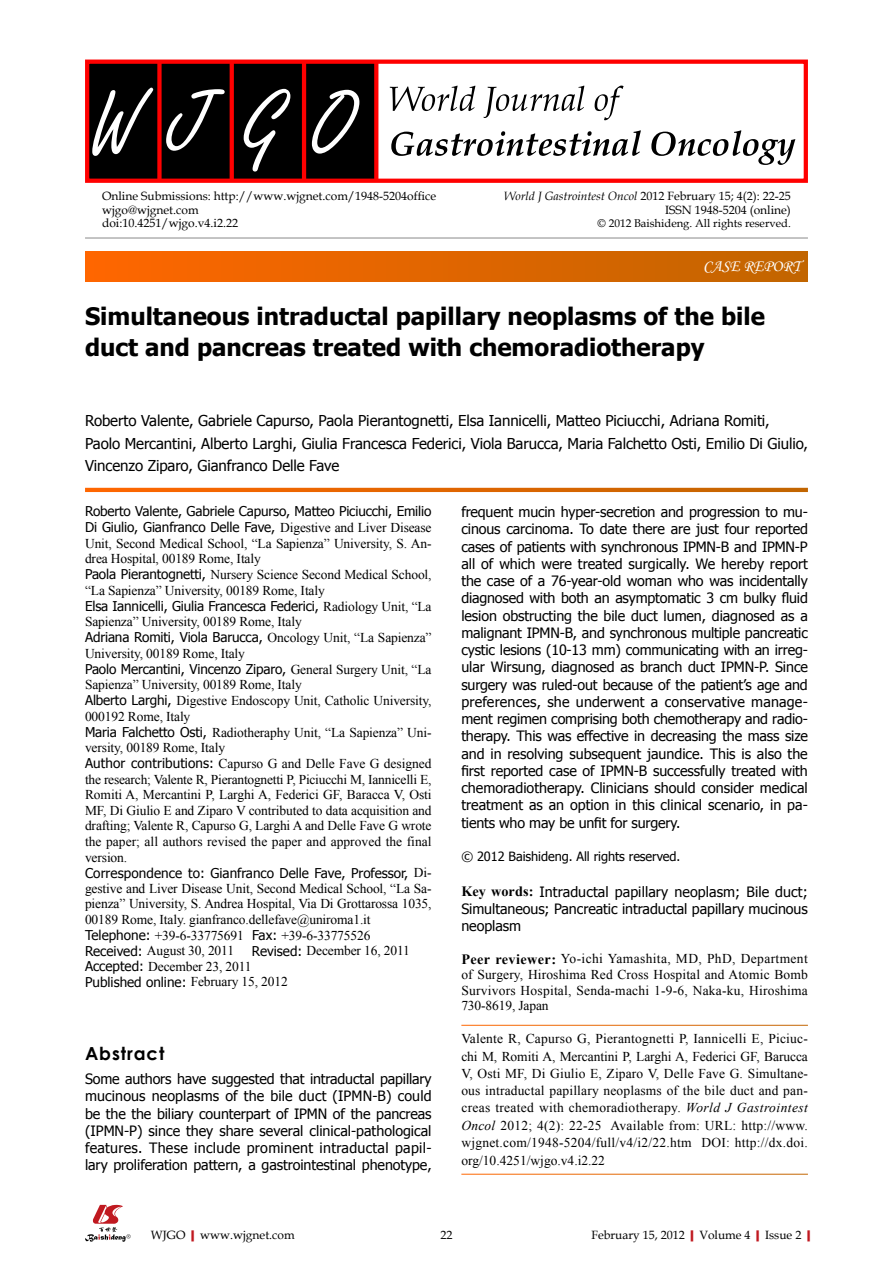
<style>
.page{position:relative;width:893px;height:1263px;background:#fff}
.page>*{position:absolute;margin:0;border:0;box-sizing:border-box;transform-origin:0 0}
.t1{font:700 24px/31.5px "Tahoma";color:#000}
.t2{font:700 18px "Century Gothic";letter-spacing:.05em;color:#000}
.t3{font:16.5px "Monotype Corsiva";color:#fff}
.t4{font:15px/22.5px "Tahoma";letter-spacing:-.005em;color:#000}
.t5{font:14.25px/17.2px "Tahoma";letter-spacing:-.005em;color:#000;text-align:justify}
.t6{font:13.5px/15.6px "Times New Roman";letter-spacing:-.01em;color:#000}
.t7{font:13.5px/15.8px "Tahoma";letter-spacing:-.01em;color:#000}
.t8{font:12.75px "Tahoma";letter-spacing:-.005em;color:#000}
.t9{font:12px/13.5px "Book Antiqua";color:#000}
.t10{font:11.25px "Book Antiqua";color:#000}
.s1{font-style:italic}
.s2{font-family:"Times New Roman"}
.s3{font-family:"Tahoma"}
.s4{font-family:"Times New Roman";font-weight:700}
.s5{font-weight:700;font-size:14.25px}
.s6{font-weight:700;color:#c01920}
</style>
<div class="page">
<div style="left:85px;top:252px;width:723px;height:29px;background:linear-gradient(to right,#f60,#c16500)"></div>
<svg style="left:85px;top:488px;width:723px;height:4px"></svg>
<div style="left:87px;top:61px;width:289px;height:121px;background:#000"></div>
<div style="left:157px;top:61px;width:5px;height:121px;background:#f00"></div>
<svg style="left:230px;top:65px;width:4px;height:113px"></svg>
<hr style="left:302px;top:61px;width:4px;height:121px;background:#f00">
<svg style="left:374px;top:65px;width:4px;height:113px"></svg>
<div style="left:85px;top:60px;width:723px;height:123px;border:4px solid #f00"></div>
<svg style="left:312px;top:90px;width:47px;height:64px"></svg>
<svg style="left:244px;top:89px;width:46px;height:83px"></svg>
<svg style="left:166px;top:89px;width:59px;height:62px"></svg>
<svg style="left:92px;top:88px;width:61px;height:68px"></svg>
<svg style="left:390px;top:86px;width:234px;height:34px"></svg>
<svg style="left:391px;top:130px;width:404px;height:35px"></svg>
<svg style="left:85px;top:1205px;width:46px;height:37px"></svg>
<hr style="left:85px;top:238px;width:723px;height:1px;background:#898989">
<p class="t9" style="left:102px;top:189px;width:336px">Online Submissions: http://www.wjgnet.com/1948-5204office wjgo@wjgnet.com<br>doi:10.4251/wjgo.v4.i2.22</p>
<p class="t9" style="left:504px;top:189px;width:288px;text-align:right"><span class="s1">World J Gastrointest Oncol</span> 2012 February 15; 4(2): 22-25<br>ISSN 1948-5204 (online)</p>
<p class="t10" style="left:598px;top:215px;width:195px">© 2012 Baishideng. All rights reserved.</p>
<p class="t3" style="left:703px;top:256px;width:99px">CASE REPORT</p>
<h1 class="t1" style="left:85px;top:298px;width:681px">Simultaneous intraductal papillary neoplasms of the bile duct and pancreas treated with chemoradiotherapy</h1>
<p class="t4" style="left:85px;top:409px;width:725px">Roberto Valente, Gabriele Capurso, Paola Pierantognetti, Elsa Iannicelli, Matteo Piciucchi, Adriana Romiti,<br>Paolo Mercantini, Alberto Larghi, Giulia Francesca Federici, Viola Barucca, Maria Falchetto Osti, Emilio Di Giulio,<br>Vincenzo Ziparo, Gianfranco Delle Fave</p>
<p class="t7" style="left:85px;top:503px;width:348px">Roberto Valente, Gabriele Capurso, Matteo Piciucchi, Emilio<br>Di Giulio, Gianfranco Delle Fave, <span class="s2">Digestive and Liver Disease</span></p>
<p class="t6" style="left:85px;top:535px;width:348px">Unit, Second Medical School, “La Sapienza” University, S. An&shy;drea Hospital, 00189 Rome, Italy<br><span class="s3">Paola Pierantognetti,</span> Nursery Science Second Medical School, “La Sapienza” University, 00189 Rome, Italy</p>
<p class="t7" style="left:85px;top:597px;width:348px">Elsa Iannicelli, Giulia Francesca Federici, <span class="s2">Radiology Unit, “La</span></p>
<p class="t6" style="left:85px;top:614px;width:218px">Sapienza” University, 00189 Rome, Italy</p>
<p class="t7" style="left:85px;top:629px;width:348px">Adriana Romiti, Viola Barucca, <span class="s2">Oncology Unit, “La Sapienza”</span></p>
<p class="t6" style="left:85px;top:645px;width:161px">University, 00189 Rome, Italy</p>
<p class="t7" style="left:85px;top:660px;width:348px">Paolo Mercantini, Vincenzo Ziparo, <span class="s2">General Surgery Unit, “La</span></p>
<p class="t6" style="left:85px;top:677px;width:348px">Sapienza” University, 00189 Rome, Italy<br><span class="s3">Alberto Larghi,</span> Digestive Endoscopy Unit, Catholic University, 000192 Rome, Italy<br><span class="s3">Maria Falchetto Osti,</span> Radiotheraphy Unit, “La Sapienza” Uni&shy;versity, 00189 Rome, Italy<br><span class="s3">Author contributions:</span> Capurso G and Delle Fave G designed the research; Valente R, Pierantognetti P, Piciucchi M, Iannicelli E, Romiti A, Mercantini P, Larghi A, Federici GF, Baracca V, Osti MF, Di Giulio E and Ziparo V contributed to data acquisition and drafting; Valente R, Capurso G, Larghi A and Delle Fave G wrote the paper; all authors revised the paper and approved the final version.</p>
<p class="t7" style="left:85px;top:864px;width:348px">Correspondence to: Gianfranco Delle Fave, Professor, <span class="s2">Di-</span></p>
<p class="t6" style="left:85px;top:880px;width:348px">gestive and Liver Disease Unit, Second Medical School, “La Sa&shy;pienza” University, S. Andrea Hospital, Via Di Grottarossa 1035, 00189 Rome, Italy. gianfranco.dellefave@uniroma1.it <span class="s3">Telephone:</span> +39-6-33775691 <span class="s3">Fax:</span> +39-6-33775526<br><span class="s3">Received:</span> August 30, 2011</p>
<p class="t5" style="left:461px;top:503px;width:348px">frequent mucin hyper-secretion and progression to mu&shy;cinous carcinoma. To date there are just four reported cases of patients with synchronous IPMN-B and IPMN-P all of which were treated surgically. We hereby report the case of a 76-year-old woman who was incidentally diagnosed with both an asymptomatic 3 cm bulky fluid lesion obstructing the bile duct lumen, diagnosed as a malignant IPMN-B, and synchronous multiple pancreatic cystic lesions (10-13 mm) communicating with an irreg&shy;ular Wirsung, diagnosed as branch duct IPMN-P. Since surgery was ruled-out because of the patient’s age and preferences, she underwent a conservative manage&shy;ment regimen comprising both chemotherapy and radio&shy;therapy. This was effective in decreasing the mass size and in resolving subsequent jaundice. This is also the first reported case of IPMN-B successfully treated with chemoradiotherapy. Clinicians should consider medical treatment as an option in this clinical scenario, in pa&shy;tients who may be unfit for surgery.</p>
<p class="t8" style="left:461px;top:848px;width:221px">© 2012 Baishideng. All rights reserved.</p>
<p class="t5" style="left:461px;top:882px;width:348px"><span class="s4">Key words:</span> Intraductal papillary neoplasm; Bile duct; Simultaneous; Pancreatic intraductal papillary mucinous neoplasm</p>
<p class="t6" style="left:461px;top:951px;width:348px;text-align:justify"><span class="s5">Peer reviewer:</span> Yo-ichi Yamashita, MD, PhD, Department of Surgery, Hiroshima Red Cross Hospital and Atomic Bomb Survivors Hospital, Senda-machi 1-9-6, Naka-ku, Hiroshima 730-8619, Japan</p>
<p class="t6" style="left:461px;top:1030px;width:348px;line-height:17.4px;text-align:justify">Valente R, Capurso G, Pierantognetti P, Iannicelli E, Piciuc&shy;chi M, Romiti A, Mercantini P, Larghi A, Federici GF, Barucca V, Osti MF, Di Giulio E, Ziparo V, Delle Fave G. Simultane&shy;ous intraductal papillary neoplasms of the bile duct and pan&shy;creas treated with chemoradiotherapy. <span class="s1">World J Gastrointest Oncol</span> 2012; 4(2): 22-25 Available from: URL: http://www. wjgnet.com/1948-5204/full/v4/i2/22.htm DOI: http://dx.doi. org/10.4251/wjgo.v4.i2.22</p>
<p class="t6" style="left:252px;top:943px;width:160px"><span class="s3">Revised:</span> December 16, 2011</p>
<p class="t6" style="left:85px;top:958px;width:168px"><span class="s3">Accepted:</span> December 23, 2011</p>
<p class="t7" style="left:85px;top:973px;width:204px">Published online: <span class="s2">February 15, 2012</span></p>
<h2 class="t2" style="left:85px;top:1040px;width:81px">Abstract</h2>
<p class="t5" style="left:85px;top:1070px;width:348px">Some authors have suggested that intraductal papillary mucinous neoplasms of the bile duct (IPMN-B) could be the the biliary counterpart of IPMN of the pancreas (IPMN-P) since they share several clinical-pathological features. These include prominent intraductal papil&shy;lary proliferation pattern, a gastrointestinal phenotype,</p>
<p class="t9" style="left:151px;top:1227px;width:145px">WJGO<span class="s6">|</span>www.wjgnet.com</p>
<p class="t9" style="left:440px;top:1227px;width:13px">22</p>
<p class="t9" style="left:591px;top:1227px;width:226px">February 15, 2012<span class="s6">|</span>Volume 4<span class="s6">|</span>Issue 2<span class="s6">|</span></p>
</div>
